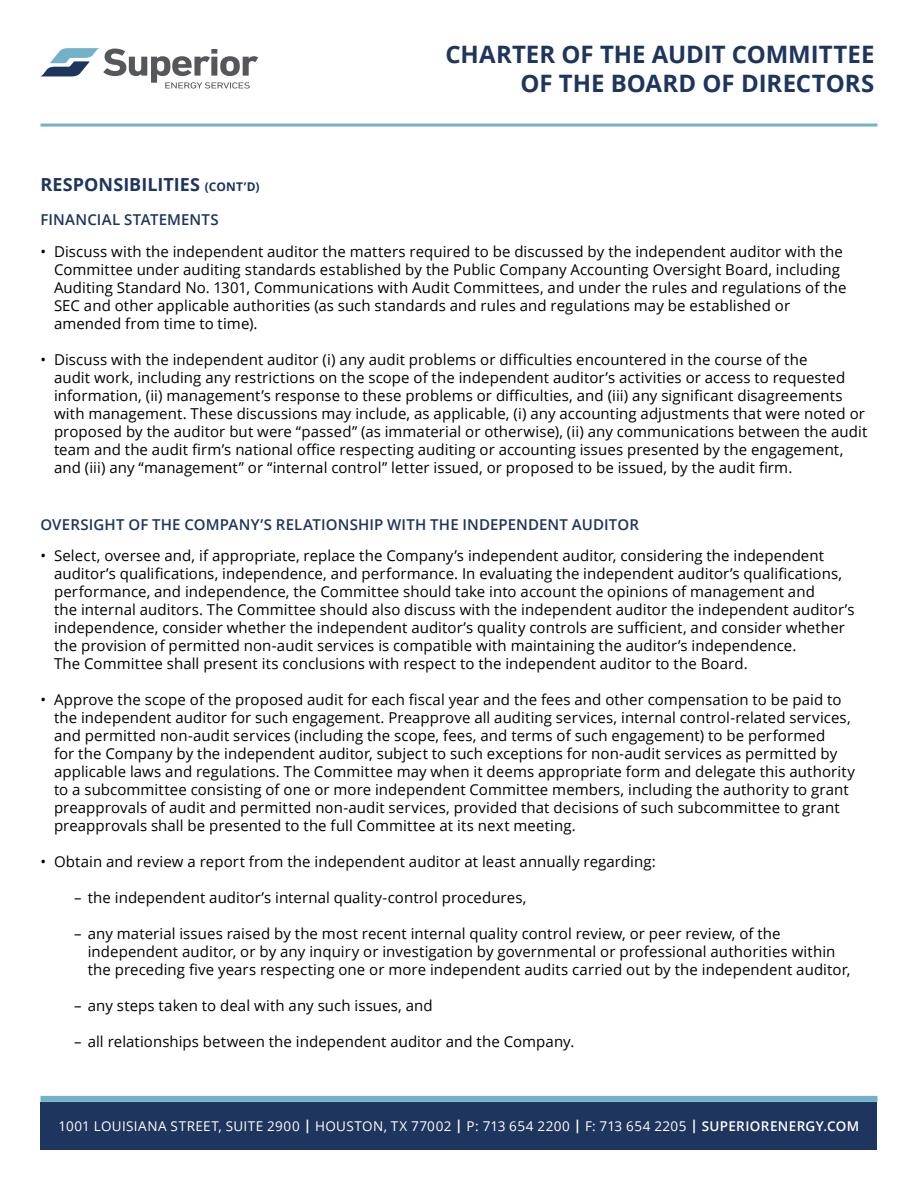
<style>
.page{position:relative;width:918px;height:1188px;background:#fff}
.page>*{position:absolute;margin:0;border:0;box-sizing:border-box;transform-origin:0 0}
.t1{font:700 24px/28.8px "Open Sans";letter-spacing:-.005em;color:#1e355e;text-align:right}
.t2{font:700 18px "Open Sans";letter-spacing:.005em;color:#1e355e}
.t3{font:15px/18px "Open Sans";letter-spacing:.005em;color:#000}
.t4{font:600 15px "Open Sans";letter-spacing:.005em;color:#1e355e}
.t5{font:13.5px "Open Sans";letter-spacing:.03em;color:#fff}
.s1{font-size:12px}
.s2{font-weight:700}
.s3{font-weight:600}
</style>
<div class="page">
<div style="left:40px;top:1102px;width:838px;height:47px;background:#1e355e"></div>
<svg style="left:40px;top:48px;width:218px;height:41px"></svg>
<hr style="left:40px;top:124px;width:838px;height:3px;background:#72b1c8">
<div style="left:40px;top:1096px;width:838px;height:6px;background:#72b1c8"></div>
<h1 class="t1" style="left:445px;top:39px;width:431px">CHARTER OF THE AUDIT COMMITTEE<br>OF THE BOARD OF DIRECTORS</h1>
<p class="t2" style="left:40px;top:172px;width:221px">RESPONSIBILITIES <span class="s1">(CONT’D)</span></p>
<p class="t4" style="left:40px;top:210px;width:180px">FINANCIAL STATEMENTS</p>
<p class="t3" style="left:54px;top:242px;width:794px;text-indent:-14px">• Discuss with the independent auditor the matters required to be discussed by the independent auditor with the Committee under auditing standards established by the Public Company Accounting Oversight Board, including Auditing Standard No. 1301, Communications with Audit Committees, and under the rules and regulations of the SEC and other applicable authorities (as such standards and rules and regulations may be established or amended from time to time).</p>
<p class="t3" style="left:54px;top:350px;width:815px;text-indent:-14px">• Discuss with the independent auditor (i) any audit problems or difficulties encountered in the course of the<br>audit work, including any restrictions on the scope of the independent auditor’s activities or access to requested information, (ii) management’s response to these problems or difficulties, and (iii) any significant disagreements with management. These discussions may include, as applicable, (i) any accounting adjustments that were noted or proposed by the auditor but were “passed” (as immaterial or otherwise), (ii) any communications between the audit team and the audit firm’s national office respecting auditing or accounting issues presented by the engagement, and (iii) any “management” or “internal control” letter issued, or proposed to be issued, by the audit firm.</p>
<p class="t4" style="left:40px;top:514px;width:600px">OVERSIGHT OF THE COMPANY’S RELATIONSHIP WITH THE INDEPENDENT AUDITOR</p>
<p class="t3" style="left:54px;top:546px;width:802px;text-indent:-14px">• Select, oversee and, if appropriate, replace the Company’s independent auditor, considering the independent auditor’s qualifications, independence, and performance. In evaluating the independent auditor’s qualifications, performance, and independence, the Committee should take into account the opinions of management and<br>the internal auditors. The Committee should also discuss with the independent auditor the independent auditor’s independence, consider whether the independent auditor’s quality controls are sufficient, and consider whether the provision of permitted non-audit services is compatible with maintaining the auditor’s independence.<br>The Committee shall present its conclusions with respect to the independent auditor to the Board.</p>
<p class="t3" style="left:54px;top:690px;width:803px;text-indent:-14px">• Approve the scope of the proposed audit for each fiscal year and the fees and other compensation to be paid to the independent auditor for such engagement. Preapprove all auditing services, internal control-related services, and permitted non-audit services (including the scope, fees, and terms of such engagement) to be performed<br>for the Company by the independent auditor, subject to such exceptions for non-audit services as permitted by applicable laws and regulations. The Committee may when it deems appropriate form and delegate this authority to a subcommittee consisting of one or more independent Committee members, including the authority to grant preapprovals of audit and permitted non-audit services, provided that decisions of such subcommittee to grant preapprovals shall be presented to the full Committee at its next meeting.</p>
<p class="t3" style="left:40px;top:852px;width:617px">• Obtain and review a report from the independent auditor at least annually regarding:</p>
<p class="t3" style="left:74px;top:888px;width:454px">– the independent auditor’s internal quality-control procedures,</p>
<p class="t3" style="left:88px;top:924px;width:764px;text-indent:-14px">– any material issues raised by the most recent internal quality control review, or peer review, of the independent auditor, or by any inquiry or investigation by governmental or professional authorities within the preceding five years respecting one or more independent audits carried out by the independent auditor,</p>
<p class="t3" style="left:74px;top:996px;width:360px">– any steps taken to deal with any such issues, and</p>
<p class="t3" style="left:74px;top:1032px;width:502px">– all relationships between the independent auditor and the Company.</p>
<p class="t5" style="left:59px;top:1117px;width:802px">1001 LOUISIANA STREET, SUITE 2900 <span class="s2">|</span> HOUSTON, TX 77002 <span class="s2">|</span> P: 713 654 2200 <span class="s2">|</span> F: 713 654 2205 <span class="s2">|</span> <span class="s3">SUPERIORENERGY.COM</span></p>
</div>
